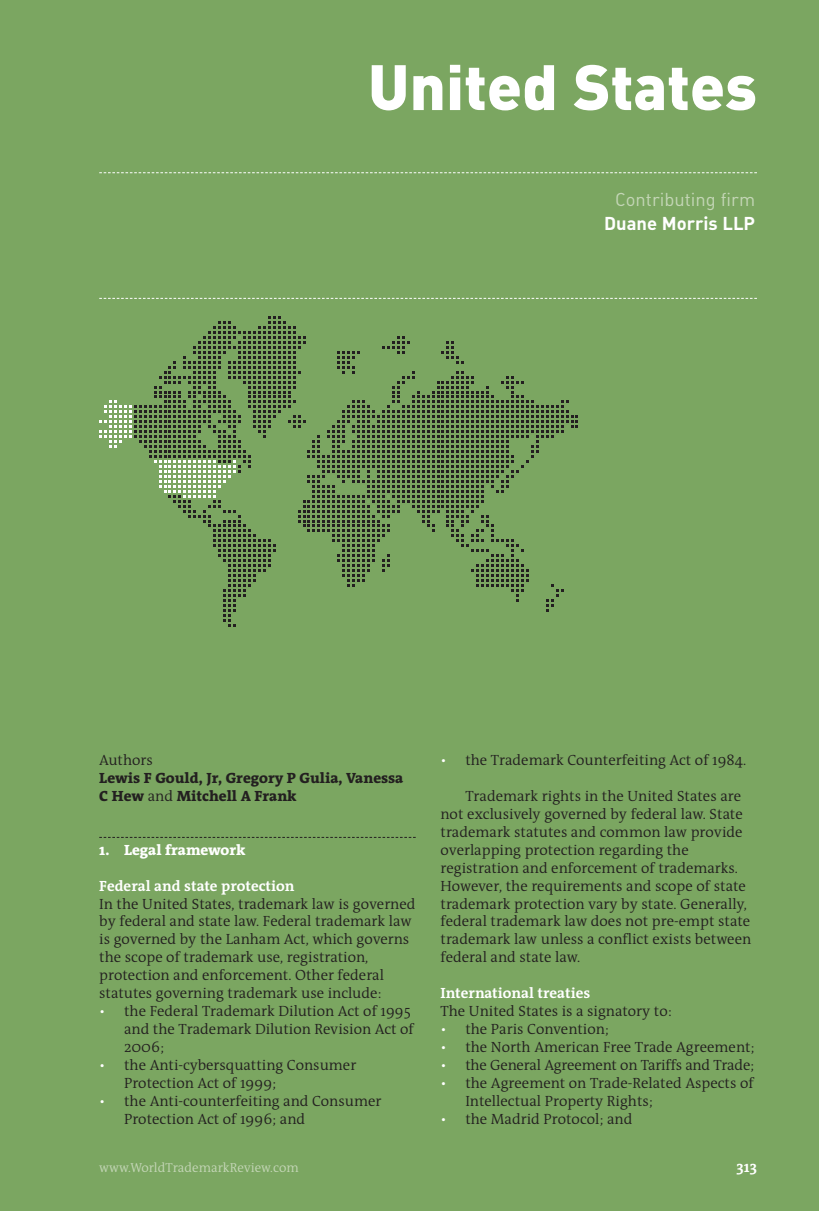
<style>
.page{position:relative;width:819px;height:1211px;background:#fff}
.page>*{position:absolute;margin:0;border:0;box-sizing:border-box;transform-origin:0 0}
.t1{font:900 63px "DIN";color:#fff}
.t2{font:18.38px "DIN Regular Alternate";color:#c4d6b6}
.t3{font:18.38px "DIN Bold Alternate";color:#fff}
.t4{font:300 14.88px/17.8px "The Antiqua B4";color:#231f20}
.t5{font:800 14.88px/18px "The Antiqua B8";color:#231f20}
.t6{font:700 14.88px "The Antiqua B7";color:#fff}
.t7{font:800 14.88px "The Antiqua B8";color:#fff}
.t8{font:300 13.12px "The Antiqua B4";color:#c4d6b6}
.s1{font-family:"The Antiqua B4";font-weight:300}
.s2{color:#fff}
</style>
<div class="page">
<div style="left:0;top:0;width:819px;height:1210px;background:#7ba661"></div>
<svg style="left:99px;top:316px;width:479px;height:310px"></svg>
<svg style="left:99px;top:172px;width:657px;height:1px"></svg>
<svg style="left:99px;top:298px;width:657px;height:1px"></svg>
<svg style="left:99px;top:837px;width:316px;height:1px"></svg>
<h1 class="t1" style="left:368px;top:50px;width:390px">United States</h1>
<p class="t2" style="left:615px;top:189px;width:142px">Contributing firm</p>
<p class="t3" style="left:604px;top:212px;width:152px">Duane Morris LLP</p>
<p class="t4" style="left:99px;top:753px;width:55px">Authors</p>
<p class="t5" style="left:99px;top:770px;width:306px">Lewis F Gould, Jr, Gregory P Gulia, Vanessa<br>C Hew <span class="s1">and</span> Mitchell A Frank</p>
<p class="t7" style="left:99px;top:844px;width:148px">1. Legal framework</p>
<p class="t6" style="left:99px;top:880px;width:197px">Federal and state protection</p>
<p class="t4" style="left:99px;top:896px;width:318px">In the United States, trademark law is governed by federal and state law. Federal trademark law is governed by the Lanham Act, which governs the scope of trademark use, registration, protection and enforcement. Other federal statutes governing trademark use include:</p>
<p class="t4" style="left:124px;top:1004px;width:291px;text-indent:-25px"><span class="s2">•</span> the Federal Trademark Dilution Act of 1995 and the Trademark Dilution Revision Act of<br>2006;</p>
<p class="t4" style="left:124px;top:1057px;width:234px;text-indent:-25px"><span class="s2">•</span> the Anti-cybersquatting Consumer<br>Protection Act of 1999;</p>
<p class="t4" style="left:124px;top:1093px;width:259px;text-indent:-25px"><span class="s2">•</span> the Anti-counterfeiting and Consumer<br>Protection Act of 1996; and</p>
<p class="t8" style="left:99px;top:1162px;width:201px">www.WorldTrademarkReview.com</p>
<p class="t4" style="left:440px;top:753px;width:307px"><span class="s2">•</span> the Trademark Counterfeiting Act of 1984.</p>
<p class="t4" style="left:440px;top:788px;width:312px;text-indent:25px">Trademark rights in the United States are not exclusively governed by federal law. State trademark statutes and common law provide overlapping protection regarding the registration and enforcement of trademarks.<br>However, the requirements and scope of state trademark protection vary by state. Generally, federal trademark law does not pre-empt state trademark law unless a conflict exists between federal and state law.</p>
<p class="t6" style="left:440px;top:988px;width:151px">International treaties</p>
<p class="t4" style="left:440px;top:1004px;width:233px">The United States is a signatory to:</p>
<p class="t4" style="left:440px;top:1022px;width:170px"><span class="s2">•</span> the Paris Convention;</p>
<p class="t4" style="left:440px;top:1040px;width:315px"><span class="s2">•</span> the North American Free Trade Agreement;</p>
<p class="t4" style="left:440px;top:1057px;width:315px"><span class="s2">•</span> the General Agreement on Tariffs and Trade;</p>
<p class="t4" style="left:465px;top:1075px;width:290px;text-indent:-25px"><span class="s2">•</span> the Agreement on Trade-Related Aspects of<br>Intellectual Property Rights;</p>
<p class="t4" style="left:440px;top:1111px;width:193px"><span class="s2">•</span> the Madrid Protocol; and</p>
<p class="t6" style="left:736px;top:1162px;width:22px">313</p>
</div>
